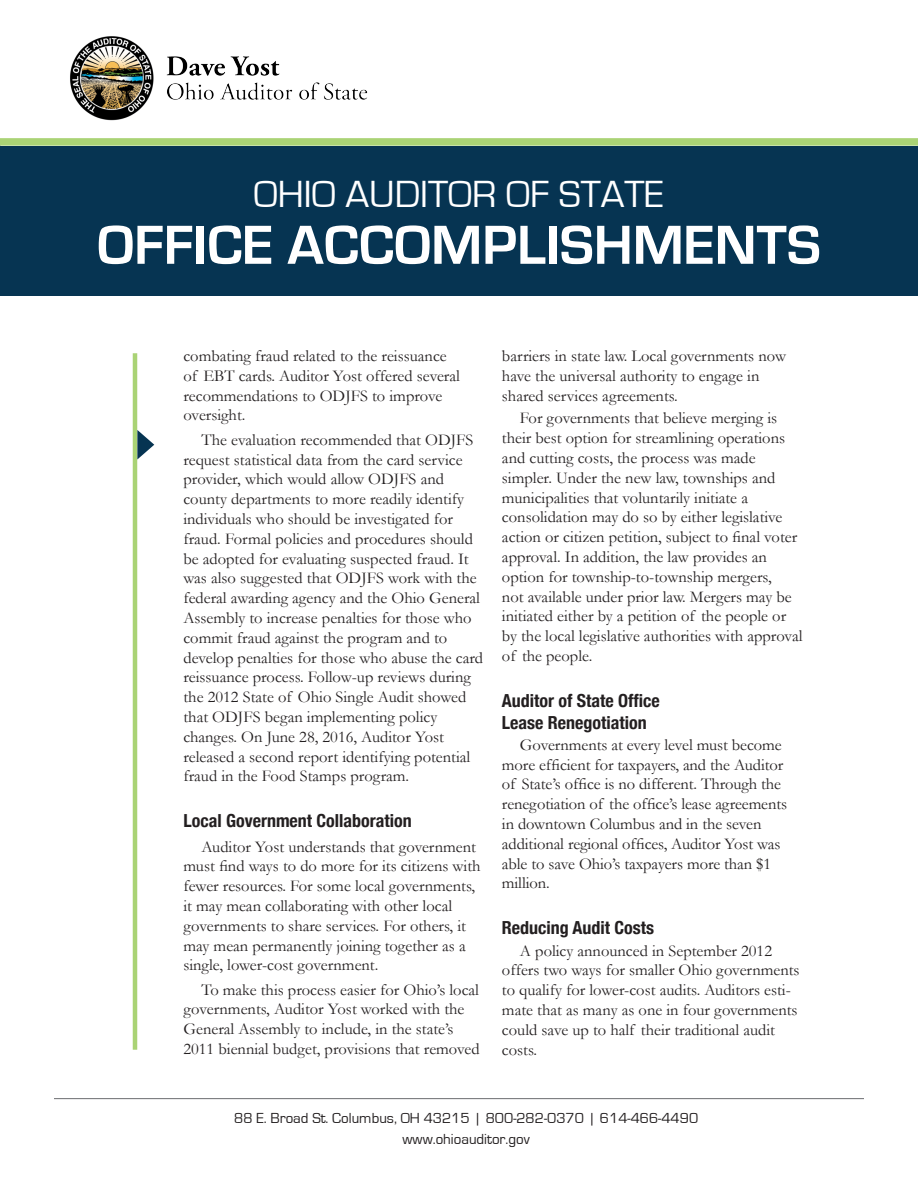
<style>
.page{position:relative;width:918px;height:1188px;background:#fff}
.page>*{position:absolute;margin:0;border:0;box-sizing:border-box;transform-origin:0 0}
.t1{font:700 57px "Eurostile";color:#fff}
.t2{font:39px "Eurostile";color:#fff}
.t3{font:700 condensed 18px/21.6px "Helvetica Neue";color:#231f20}
.t4{font:16.5px/19.8px "Garamond";color:#231f20}
.t5{font:15px "Eurostile";color:#231f20}
</style>
<div class="page">
<hr style="left:54px;top:1098px;width:810px;height:1px;background:#6c6d70">
<div style="left:0;top:138px;width:918px;height:8px;background:#aad375"></div>
<img style="left:70px;top:36px;width:298px;height:85px">
<div style="left:0;top:146px;width:918px;height:149px;background:#063452"></div>
<hr style="left:133px;top:353px;width:4px;height:697px;background:#aad375">
<svg style="left:137px;top:430px;width:17px;height:29px"></svg>
<p class="t2" style="left:254px;top:173px;width:412px">OHIO AUDITOR OF STATE</p>
<p class="t1" style="left:97px;top:214px;width:725px">OFFICE ACCOMPLISHMENTS</p>
<p class="t4" style="left:183px;top:346px;width:278px">combating fraud related to the reissuance of EBT cards. Auditor Yost offered several recommendations to ODJFS to improve oversight.</p>
<p class="t4" style="left:183px;top:429px;width:301px;text-indent:18px">The evaluation recommended that ODJFS request statistical data from the card service provider, which would allow ODJFS and county departments to more readily identify individuals who should be investigated for fraud. Formal policies and procedures should be adopted for evaluating suspected fraud. It was also suggested that ODJFS work with the federal awarding agency and the Ohio General Assembly to increase penalties for those who commit fraud against the program and to develop penalties for those who abuse the card reissuance process. Follow-up reviews during the 2012 State of Ohio Single Audit showed that ODJFS began implementing policy changes. On June 28, 2016, Auditor Yost released a second report identifying potential fraud in the Food Stamps program.</p>
<p class="t3" style="left:183px;top:809px;width:230px">Local Government Collaboration</p>
<p class="t4" style="left:183px;top:836px;width:299px;text-indent:18px">Auditor Yost understands that government must find ways to do more for its citizens with fewer resources. For some local governments, it may mean collaborating with other local governments to share services. For others, it may mean permanently joining together as a single, lower-cost government.</p>
<p class="t4" style="left:183px;top:979px;width:298px;text-indent:18px">To make this process easier for Ohio’s local governments, Auditor Yost worked with the General Assembly to include, in the state’s 2011 biennial budget, provisions that removed</p>
<p class="t4" style="left:502px;top:346px;width:286px">barriers in state law. Local governments now have the universal authority to engage in shared services agreements.</p>
<p class="t4" style="left:502px;top:408px;width:302px;text-indent:18px">For governments that believe merging is their best option for streamlining operations and cutting costs, the process was made simpler. Under the new law, townships and municipalities that voluntarily initiate a consolidation may do so by either legislative action or citizen petition, subject to final voter approval. In addition, the law provides an option for township-to-township mergers,<br>not available under prior law. Mergers may be initiated either by a petition of the people or by the local legislative authorities with approval of the people.</p>
<p class="t3" style="left:502px;top:688px;width:159px">Auditor of State Office<br>Lease Renegotiation</p>
<p class="t4" style="left:502px;top:735px;width:287px;text-indent:18px">Governments at every level must become more efficient for taxpayers, and the Auditor of State’s office is no different. Through the renegotiation of the office’s lease agreements in downtown Columbus and in the seven additional regional offices, Auditor Yost was able to save Ohio’s taxpayers more than $1 million.</p>
<p class="t3" style="left:502px;top:916px;width:154px">Reducing Audit Costs</p>
<p class="t4" style="left:502px;top:940px;width:299px;text-indent:18px">A policy announced in September 2012 offers two ways for smaller Ohio governments to qualify for lower-cost audits. Auditors esti&shy;mate that as many as one in four governments could save up to half their traditional audit costs.</p>
<p class="t5" style="left:234px;top:1110px;width:466px">88 E. Broad St. Columbus, OH 43215 | 800-282-0370 | 614-466-4490</p>
<p class="t5" style="left:403px;top:1131px;width:129px">www.ohioauditor.gov</p>
</div>
